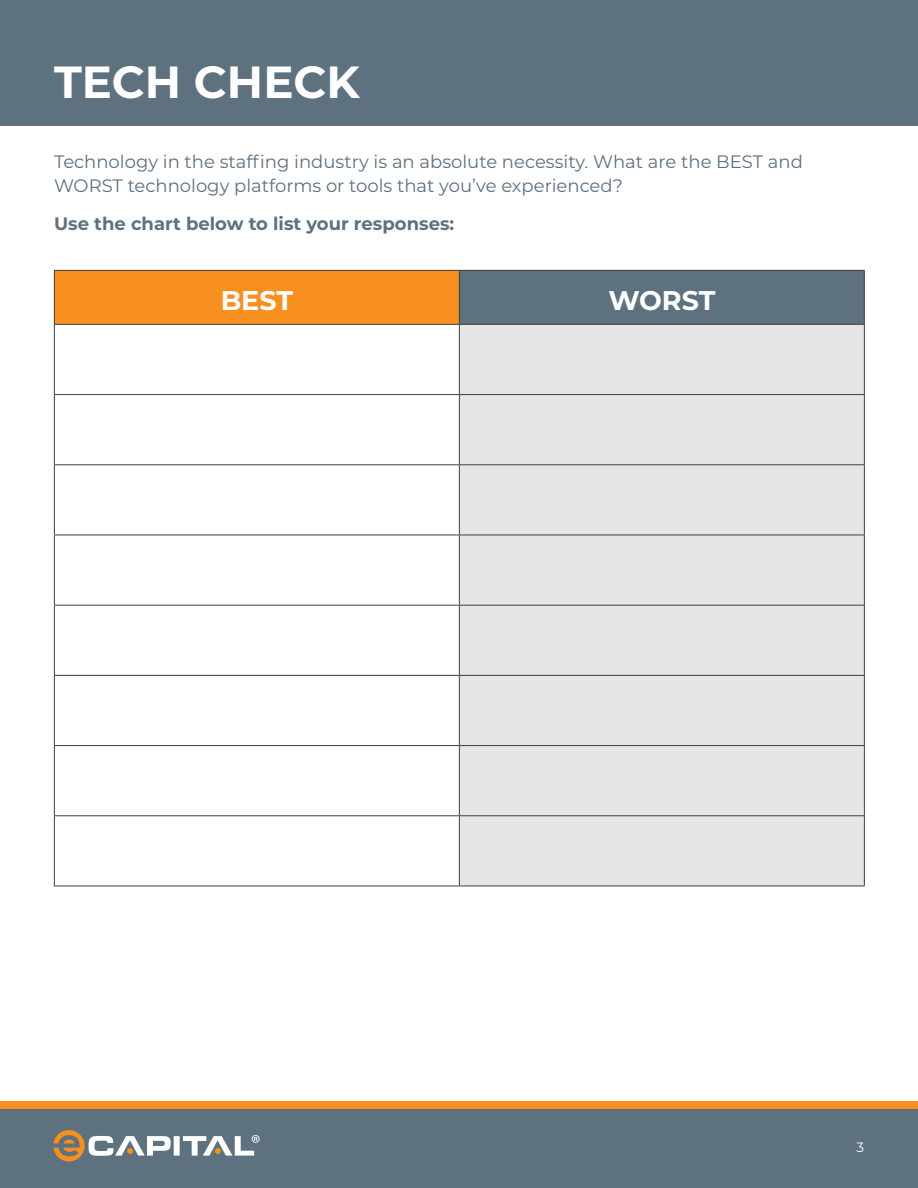
<style>
.page{position:relative;width:918px;height:1188px;background:#fff}
.page>*{position:absolute;margin:0;border:0;box-sizing:border-box;transform-origin:0 0}
.t1{font:700 45px "Montserrat";color:#fff}
.Paragraph_Style_MAIN{font:700 27px "Montserrat";color:#fff}
.Orange_11pt_bold{font:18px/24px "Montserrat";color:#5e717f}
.Orange_11pt_bold-2{font:700 18px "Montserrat";color:#5e717f}
.t2{font:13.5px "Montserrat";color:#fff}
</style>
<div class="page">
<div style="left:0;top:1109px;width:918px;height:79px;background:#5e717f"></div>
<div style="left:0;top:1102px;width:918px;height:7px;background:#f7901e"></div>
<svg style="left:53px;top:1130px;width:207px;height:31px"></svg>
<div style="left:0;top:0;width:918px;height:125px;background:#5e717f"></div>
<div style="left:54px;top:270px;width:405px;height:54px;background:#f7901e"></div>
<div style="left:459px;top:270px;width:405px;height:54px;background:#5e717f"></div>
<div style="left:460px;top:325px;width:404px;height:561px;background:#e6e6e6"></div>
<hr style="left:54px;top:325px;width:1px;height:69px;background:#3e3e3f">
<hr style="left:459px;top:325px;width:1px;height:69px;background:#3e3e3f">
<hr style="left:864px;top:325px;width:1px;height:69px;background:#3e3e3f">
<hr style="left:54px;top:394px;width:405px;height:1px;background:#3e3e3f">
<hr style="left:54px;top:395px;width:1px;height:69px;background:#3e3e3f">
<hr style="left:459px;top:394px;width:406px;height:1px;background:#3e3e3f">
<hr style="left:459px;top:395px;width:1px;height:69px;background:#3e3e3f">
<hr style="left:864px;top:395px;width:1px;height:69px;background:#3e3e3f">
<hr style="left:54px;top:464px;width:405px;height:1px;background:#3e3e3f">
<hr style="left:54px;top:465px;width:1px;height:70px;background:#3e3e3f">
<hr style="left:459px;top:464px;width:406px;height:1px;background:#3e3e3f">
<hr style="left:459px;top:465px;width:1px;height:70px;background:#3e3e3f">
<hr style="left:864px;top:465px;width:1px;height:70px;background:#3e3e3f">
<hr style="left:54px;top:535px;width:405px;height:1px;background:#3e3e3f">
<hr style="left:54px;top:535px;width:1px;height:70px;background:#3e3e3f">
<hr style="left:459px;top:535px;width:406px;height:1px;background:#3e3e3f">
<hr style="left:459px;top:535px;width:1px;height:70px;background:#3e3e3f">
<hr style="left:864px;top:535px;width:1px;height:70px;background:#3e3e3f">
<hr style="left:54px;top:605px;width:405px;height:1px;background:#3e3e3f">
<hr style="left:54px;top:606px;width:1px;height:69px;background:#3e3e3f">
<hr style="left:459px;top:605px;width:406px;height:1px;background:#3e3e3f">
<hr style="left:459px;top:606px;width:1px;height:69px;background:#3e3e3f">
<hr style="left:864px;top:606px;width:1px;height:69px;background:#3e3e3f">
<hr style="left:54px;top:675px;width:405px;height:1px;background:#3e3e3f">
<hr style="left:54px;top:676px;width:1px;height:69px;background:#3e3e3f">
<hr style="left:459px;top:675px;width:406px;height:1px;background:#3e3e3f">
<hr style="left:459px;top:676px;width:1px;height:69px;background:#3e3e3f">
<hr style="left:864px;top:676px;width:1px;height:69px;background:#3e3e3f">
<hr style="left:54px;top:745px;width:405px;height:1px;background:#3e3e3f">
<hr style="left:54px;top:746px;width:1px;height:69px;background:#3e3e3f">
<hr style="left:459px;top:745px;width:406px;height:1px;background:#3e3e3f">
<hr style="left:459px;top:746px;width:1px;height:69px;background:#3e3e3f">
<hr style="left:864px;top:746px;width:1px;height:69px;background:#3e3e3f">
<hr style="left:54px;top:815px;width:405px;height:1px;background:#3e3e3f">
<hr style="left:54px;top:816px;width:1px;height:70px;background:#3e3e3f">
<hr style="left:459px;top:815px;width:406px;height:1px;background:#3e3e3f">
<hr style="left:459px;top:816px;width:1px;height:70px;background:#3e3e3f">
<hr style="left:864px;top:816px;width:1px;height:70px;background:#3e3e3f">
<hr style="left:54px;top:886px;width:405px;height:1px;background:#3e3e3f">
<hr style="left:459px;top:886px;width:406px;height:1px;background:#3e3e3f">
<hr style="left:54px;top:270px;width:405px;height:1px;background:#3e3e3f">
<hr style="left:54px;top:271px;width:1px;height:53px;background:#3e3e3f">
<hr style="left:459px;top:270px;width:406px;height:1px;background:#3e3e3f">
<hr style="left:459px;top:271px;width:1px;height:53px;background:#3e3e3f">
<hr style="left:864px;top:271px;width:1px;height:53px;background:#3e3e3f">
<hr style="left:54px;top:324px;width:405px;height:1px;background:#3e3e3f">
<hr style="left:459px;top:324px;width:406px;height:1px;background:#3e3e3f">
<p class="t1" style="left:54px;top:49px;width:307px">TECH CHECK</p>
<p class="Orange_11pt_bold" style="left:54px;top:149px;width:750px">Technology in the staffing industry is an absolute necessity. What are the BEST and<br>WORST technology platforms or tools that you’ve experienced?</p>
<p class="Orange_11pt_bold-2" style="left:54px;top:210px;width:402px">Use the chart below to list your responses:</p>
<p class="Paragraph_Style_MAIN" style="left:221px;top:281px;width:74px">BEST</p>
<p class="Paragraph_Style_MAIN" style="left:608px;top:281px;width:109px">WORST</p>
<p class="t2" style="left:856px;top:1138px;width:9px">3</p>
</div>
